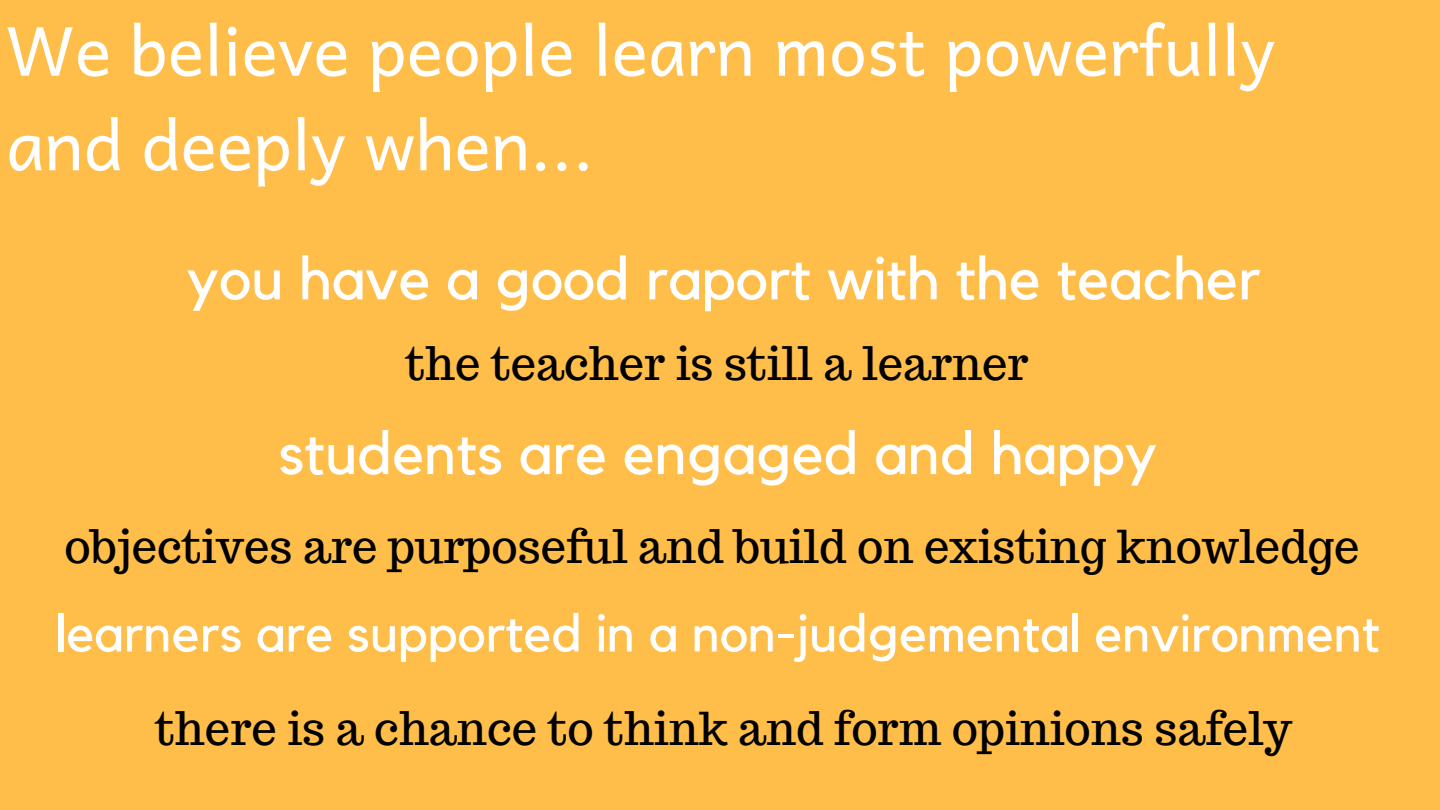
<style>
.page{position:relative;width:1440px;height:810px;background:#ffbd4a}
.page>*{position:absolute;margin:0;border:0;box-sizing:border-box;transform-origin:0 0}
.t1{font:67.9px/94.5px "Andika";color:#fff}
.t2{font:60.4px "Kollektif";color:#fff}
.t3{font:52.8px "Kollektif";color:#fff}
.t4{font:45.3px "Trocchi";color:#000}
</style>
<div class="page">
<h1 class="t1" style="left:6px;top:5px;width:1271px">We believe people learn most powerfully and deeply when...</h1>
<h2 class="t2" style="left:187px;top:243px;width:1075px">you have a good raport with the teacher</h2>
<p class="t4" style="left:405px;top:334px;width:625px">the teacher is still a learner</p>
<h2 class="t2" style="left:278px;top:418px;width:880px">students are engaged and happy</h2>
<p class="t4" style="left:65px;top:517px;width:1296px">objectives are purposeful and build on existing knowledge</p>
<p class="t3" style="left:55px;top:602px;width:1326px">learners are supported in a non-judgemental environment</p>
<p class="t4" style="left:155px;top:699px;width:1138px">there is a chance to think and form opinions safely</p>
</div>
